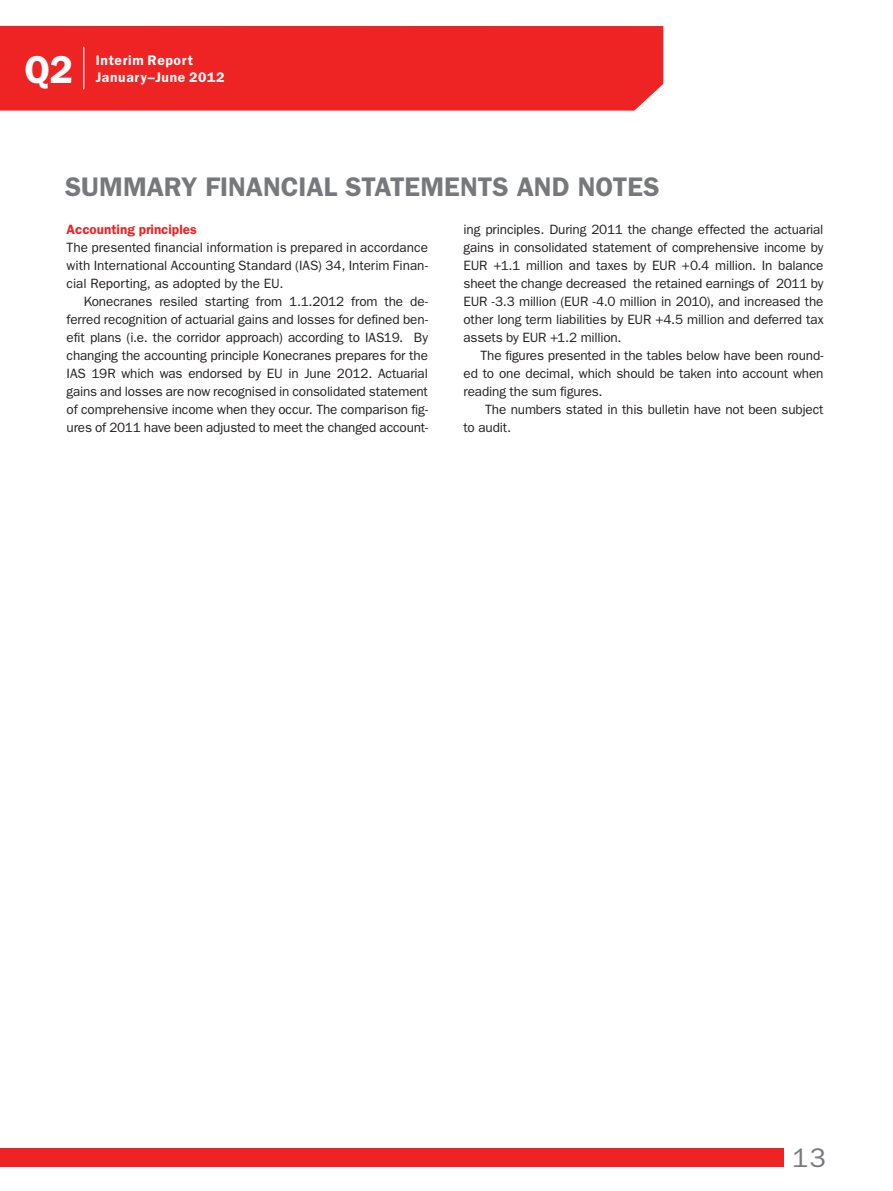
<style>
.page{position:relative;width:893px;height:1191px;background:#fff}
.page>*{position:absolute;margin:0;border:0;box-sizing:border-box;transform-origin:0 0}
.t1{font:600 39px "ITC Franklin Gothic Std";color:#fff}
.t2{font:600 27px "ITC Franklin Gothic Std";color:#76787b}
.t3{font:27px "ITC Franklin Gothic Std";color:#76787b}
.t4{font:600 13.95px "ITC Franklin Gothic Std";letter-spacing:.045em;color:#fff}
.t5{font:13.5px/18px "ITC Franklin Gothic Std";letter-spacing:-.01em;color:#231f20;text-align:justify}
.t6{font:600 13.5px "ITC Franklin Gothic Std";color:#ee2323}
</style>
<div class="page">
<div style="left:0;top:26px;width:663px;height:85px;background:#ee2323"></div>
<hr style="left:83px;top:47px;width:1px;height:42px;background:#fff">
<div style="left:0;top:1148px;width:783px;height:19px;background:#ee2323"></div>
<h1 class="t1" style="left:24px;top:46px;width:50px">Q2</h1>
<p class="t4" style="left:96px;top:52px;width:99px">Interim Report</p>
<p class="t4" style="left:96px;top:69px;width:130px">January–June 2012</p>
<h2 class="t2" style="left:65px;top:171px;width:37px">Summary</h2>
<h2 class="t2" style="left:205px;top:171px;width:31px">Financial</h2>
<h2 class="t2" style="left:345px;top:171px;width:34px">Statements</h2>
<h2 class="t2" style="left:517px;top:171px;width:19px">and</h2>
<h2 class="t2" style="left:578px;top:171px;width:35px">Notes</h2>
<p class="t6" style="left:67px;top:221px;width:132px">Accounting principles</p>
<p class="t5" style="left:67px;top:239px;width:363px">The presented financial information is prepared in accordance with International Accounting Standard (IAS) 34, Interim Finan&shy;cial Reporting, as adopted by the EU.</p>
<p class="t5" style="left:67px;top:292px;width:363px;text-indent:17px">Konecranes resiled starting from 1.1.2012 from the de&shy;ferred recognition of actuarial gains and losses for defined ben&shy;efit plans (i.e. the corridor approach) according to IAS19. By changing the accounting principle Konecranes prepares for the IAS 19R which was endorsed by EU in June 2012. Actuarial gains and losses are now recognised in consolidated statement of comprehensive income when they occur. The comparison fig&shy;ures of 2011 have been adjusted to meet the changed account-</p>
<p class="t5" style="left:464px;top:220px;width:362px">ing principles. During 2011 the change effected the actuarial gains in consolidated statement of comprehensive income by EUR +1.1 million and taxes by EUR +0.4 million. In balance sheet the change decreased the retained earnings of 2011 by EUR -3.3 million (EUR -4.0 million in 2010), and increased the other long term liabilities by EUR +4.5 million and deferred tax assets by EUR +1.2 million.</p>
<p class="t5" style="left:464px;top:346px;width:362px;text-indent:17px">The figures presented in the tables below have been round&shy;ed to one decimal, which should be taken into account when reading the sum figures.</p>
<p class="t5" style="left:464px;top:400px;width:361px;text-indent:22px">The numbers stated in this bulletin have not been subject to audit.</p>
<h2 class="t3" style="left:792px;top:1142px;width:35px">13</h2>
</div>
